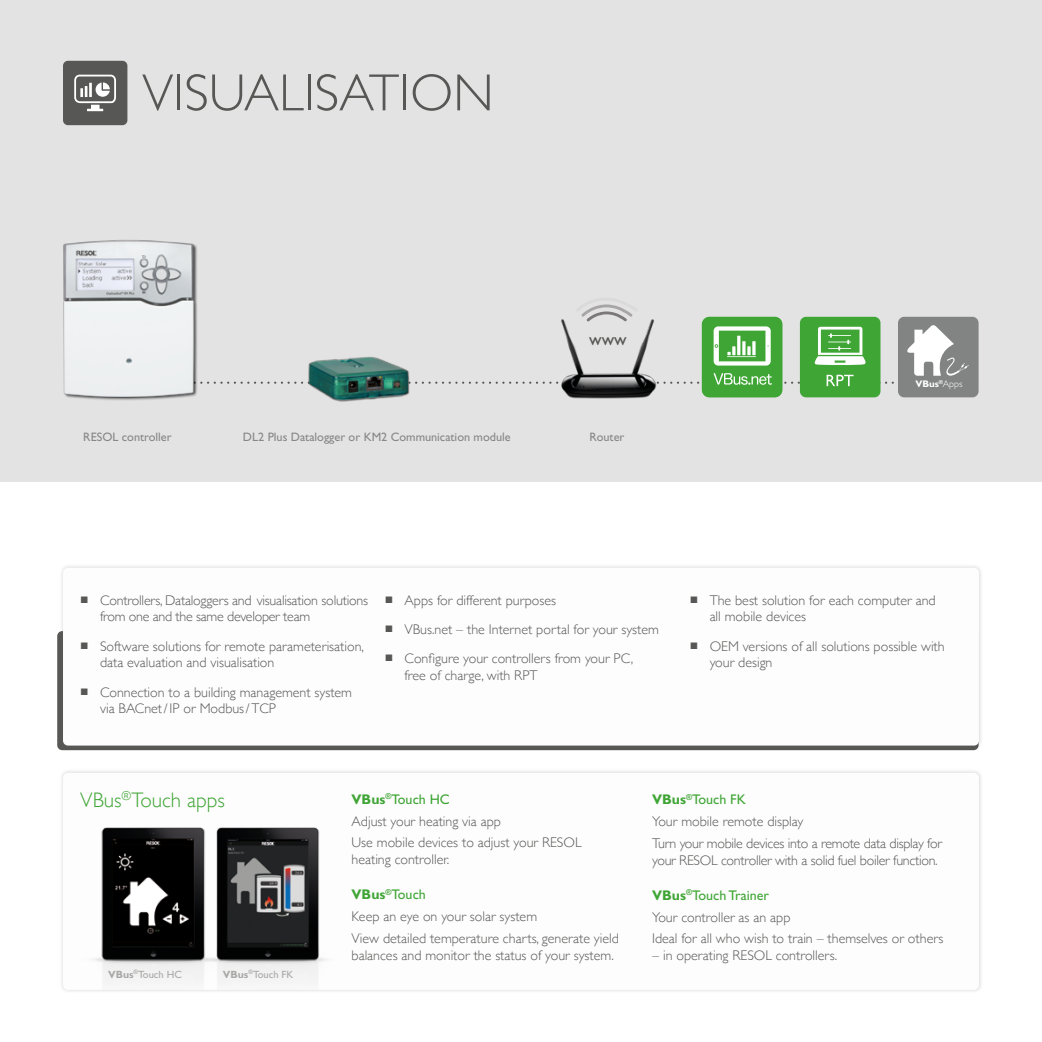
<style>
.page{position:relative;width:1042px;height:1042px;background:#fff}
.page>*{position:absolute;margin:0;border:0;box-sizing:border-box;transform-origin:0 0}
.t1{font:300 52.5px "Gill Sans";color:#575756}
.t2{font:300 21px "Gill Sans";color:#3fa535}
.t3{font:17.32px "Gill Alt One";color:#575756}
.t4{font:300 14px/16.8px "Gill Sans";color:#575756}
.t5{font:300 14px/21.7px "Gill Sans";letter-spacing:-.02em;color:#575756}
.t6{font:14px "Gill Alt One";color:#3fa535}
.t7{font:12.25px "Gill Alt One";color:#878787}
.t8{font:10.5px "Gill Alt One";color:#a8a8a7}
.t9{font:700 9.62px "Gill Alt One";color:#fff}
.s1{font-family:"Gill Sans";font-weight:300}
.s2{font-family:"Arial";font-weight:700}
.s3{font-weight:700}
</style>
<div class="page">
<div style="left:0;top:0;width:1042px;height:481px;background:#e3e3e3"></div>
<svg style="left:63px;top:61px;width:64px;height:64px;background:#6d6d6c"></svg>
<img style="left:63px;top:240px;width:134px;height:160px">
<img style="left:570px;top:397px;width:76px;height:2px">
<div style="left:898px;top:317px;width:80px;height:80px;background:#828383;border-radius:6px"></div>
<svg style="left:188px;top:298px;width:781px;height:99px"></svg>
<div style="left:59px;top:563px;width:924px;height:187px;background:#575756;opacity:.24"></div>
<div style="left:63px;top:568px;width:916px;height:177px;background:#fdfdfd;border-radius:5px"></div>
<div style="left:59px;top:768px;width:924px;height:225px;background:#f0f0f0"></div>
<div style="left:63px;top:773px;width:916px;height:217px;background:#fdfdfd;border-radius:5px"></div>
<img style="left:252px;top:827px;width:73px;height:150px">
<img style="left:59px;top:813px;width:193px;height:177px">
<img style="left:300px;top:337px;width:125px;height:65px">
<h1 class="t1" style="left:142px;top:52px;width:353px">VISUALISATION</h1>
<p class="t3" style="left:589px;top:329px;width:39px">www</p>
<p class="t7" style="left:83px;top:430px;width:90px">RESOL controller</p>
<p class="t7" style="left:243px;top:430px;width:269px">DL2 Plus Datalogger or KM2 Communication module</p>
<p class="t7" style="left:589px;top:430px;width:37px">Router</p>
<p class="t9" style="left:915px;top:378px;width:49px">VBus<sup>®</sup><span class="s1">Apps</span></p>
<p class="t4" style="left:100px;top:591px;width:270px;text-indent:-20px"><span class="s2">■</span> Controllers, Dataloggers and visualisation solutions from one and the same developer team</p>
<p class="t4" style="left:100px;top:637px;width:265px;text-indent:-20px"><span class="s2">■</span> Software solutions for remote parameterisation, data evaluation and visualisation</p>
<p class="t4" style="left:100px;top:683px;width:253px;text-indent:-20px"><span class="s2">■</span> Connection to a building management system via BACnet/IP or Modbus/ TCP</p>
<p class="t4" style="left:385px;top:591px;width:173px"><span class="s2">■</span> Apps for different purposes</p>
<p class="t4" style="left:385px;top:620px;width:276px"><span class="s2">■</span> VBus.net – the Internet portal for your system</p>
<p class="t4" style="left:404px;top:649px;width:230px;text-indent:-20px"><span class="s2">■</span> Configure your controllers from your PC, free of charge, with RPT</p>
<p class="t4" style="left:709px;top:591px;width:227px;text-indent:-20px"><span class="s2">■</span> The best solution for each computer and all mobile devices</p>
<p class="t4" style="left:709px;top:637px;width:236px;text-indent:-20px"><span class="s2">■</span> OEM versions of all solutions possible with your design</p>
<h2 class="t2" style="left:80px;top:783px;width:146px">VBus<sup>®</sup>Touch apps</h2>
<p class="t8" style="left:108px;top:968px;width:75px"><span class="s3">VBus</span><sup>®</sup>Touch HC</p>
<p class="t8" style="left:223px;top:968px;width:72px"><span class="s3">VBus</span><sup>®</sup>Touch FK</p>
<p class="t6" style="left:351px;top:791px;width:100px"><span class="s3">VBus</span><sup>®</sup>Touch HC</p>
<p class="t4" style="left:351px;top:809px;width:232px;line-height:21.7px">Adjust your heating via app<br>Use mobile devices to adjust your RESOL</p>
<p class="t4" style="left:351px;top:850px;width:99px">heating controller.</p>
<p class="t6" style="left:351px;top:886px;width:76px"><span class="s3">VBus</span><sup>®</sup>Touch</p>
<p class="t4" style="left:351px;top:905px;width:269px;line-height:21.7px">Keep an eye on your solar system<br>View detailed temperature charts, generate yield</p>
<p class="t4" style="left:351px;top:946px;width:264px">balances and monitor the status of your system.</p>
<p class="t6" style="left:652px;top:791px;width:95px"><span class="s3">VBus</span><sup>®</sup>Touch FK</p>
<p class="t5" style="left:652px;top:810px;width:291px">Your mobile remote display<br>Turn your mobile devices into a remote data display for</p>
<p class="t5" style="left:652px;top:848px;width:287px">your RESOL controller with a solid fuel boiler function.</p>
<p class="t6" style="left:652px;top:887px;width:118px"><span class="s3">VBus</span><sup>®</sup>Touch Trainer</p>
<p class="t4" style="left:652px;top:905px;width:293px;line-height:21.7px">Your controller as an app<br>Ideal for all who wish to train – themselves or others</p>
<p class="t4" style="left:652px;top:946px;width:187px">– in operating RESOL controllers.</p>
</div>
